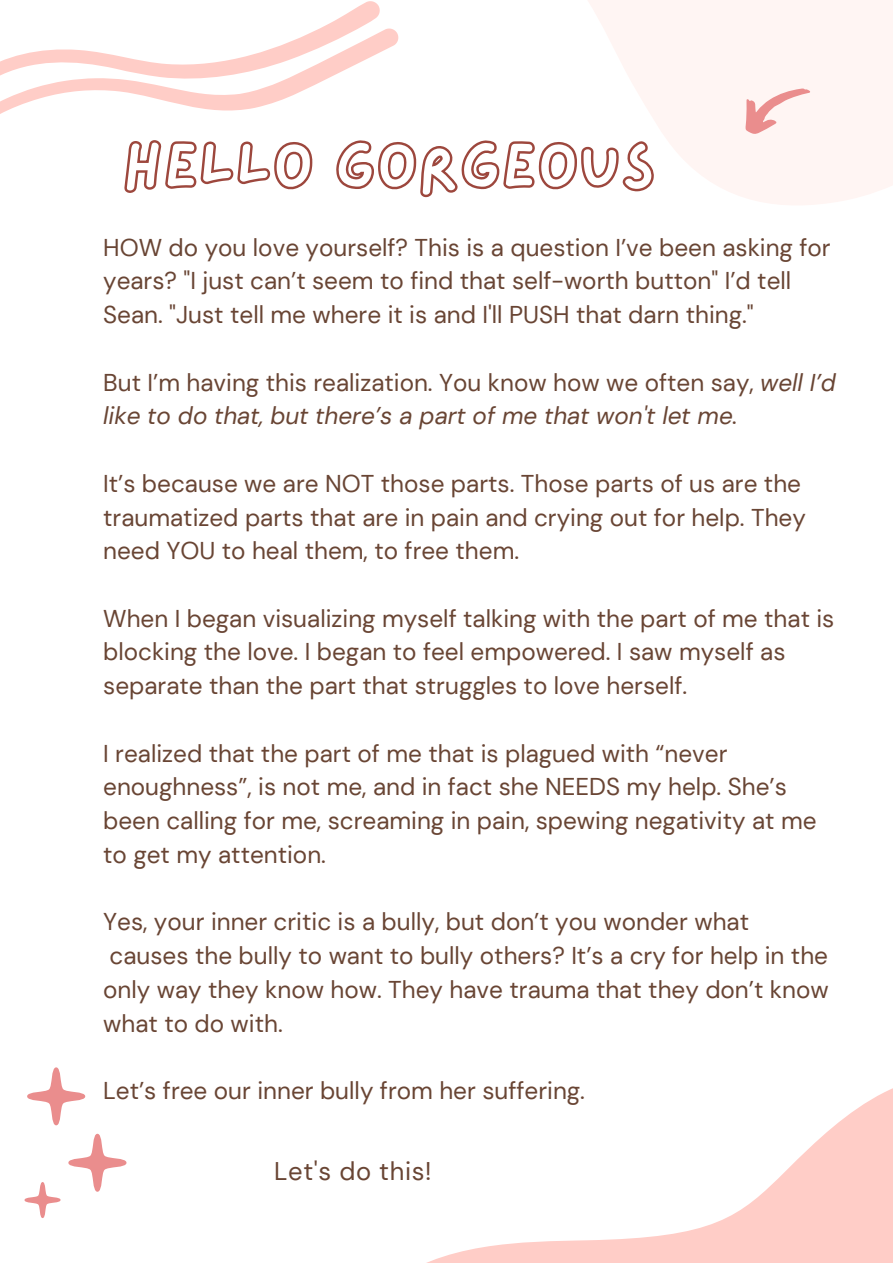
<style>
.page{position:relative;width:893px;height:1264px;background:#fff}
.page>*{position:absolute;margin:0;border:0;box-sizing:border-box;transform-origin:0 0}
.t1{font:25.5px "DM Sans";letter-spacing:.025em;color:#694534}
.t2{font:24.3px/33.8px "DM Sans";color:#694534}
.t3{font:italic 24.3px/33.8px "DM Sans";color:#694534}
.s1{font-style:normal}
</style>
<div class="page">
<svg style="left:429px;top:1089px;width:463px;height:173px"></svg>
<svg style="left:0;top:1px;width:398px;height:113px"></svg>
<svg style="left:588px;top:0;width:304px;height:205px;fill:#fff5f3"></svg>
<svg style="left:730px;top:63px;width:80px;height:83px"></svg>
<svg style="left:25px;top:1182px;width:36px;height:35px"></svg>
<svg style="left:68px;top:1133px;width:58px;height:58px"></svg>
<svg style="left:27px;top:1067px;width:58px;height:58px"></svg>
<svg style="left:124px;top:138px;width:531px;height:61px"></svg>
<p class="t2" style="left:103px;top:230px;width:729px">HOW do you love yourself? This is a question I’ve been asking for years? "I just can’t seem to find that self-worth button" I’d tell<br>Sean. "Just tell me where it is and I'll PUSH that darn thing."</p>
<p class="t3" style="left:103px;top:365px;width:734px"><span class="s1">But I’m having this realization. You know how we often say,</span> well I’d like to do that, but there’s a part of me that won't let me.</p>
<p class="t2" style="left:103px;top:466px;width:704px">It’s because we are NOT those parts. Those parts of us are the traumatized parts that are in pain and crying out for help. They need YOU to heal them, to free them.</p>
<p class="t2" style="left:103px;top:601px;width:732px">When I began visualizing myself talking with the part of me that is blocking the love. I began to feel empowered. I saw myself as separate than the part that struggles to love herself.</p>
<p class="t2" style="left:103px;top:736px;width:715px">I realized that the part of me that is plagued with “never enoughness”, is not me, and in fact she NEEDS my help. She’s been calling for me, screaming in pain, spewing negativity at me to get my attention.</p>
<p class="t2" style="left:103px;top:905px;width:727px">Yes, your inner critic is a bully, but don’t you wonder what causes the bully to want to bully others? It’s a cry for help in the only way they know how. They have trauma that they don’t know what to do with.</p>
<p class="t2" style="left:103px;top:1073px;width:483px">Let’s free our inner bully from her suffering.</p>
<p class="t1" style="left:274px;top:1155px;width:159px">Let's do this!</p>
</div>
